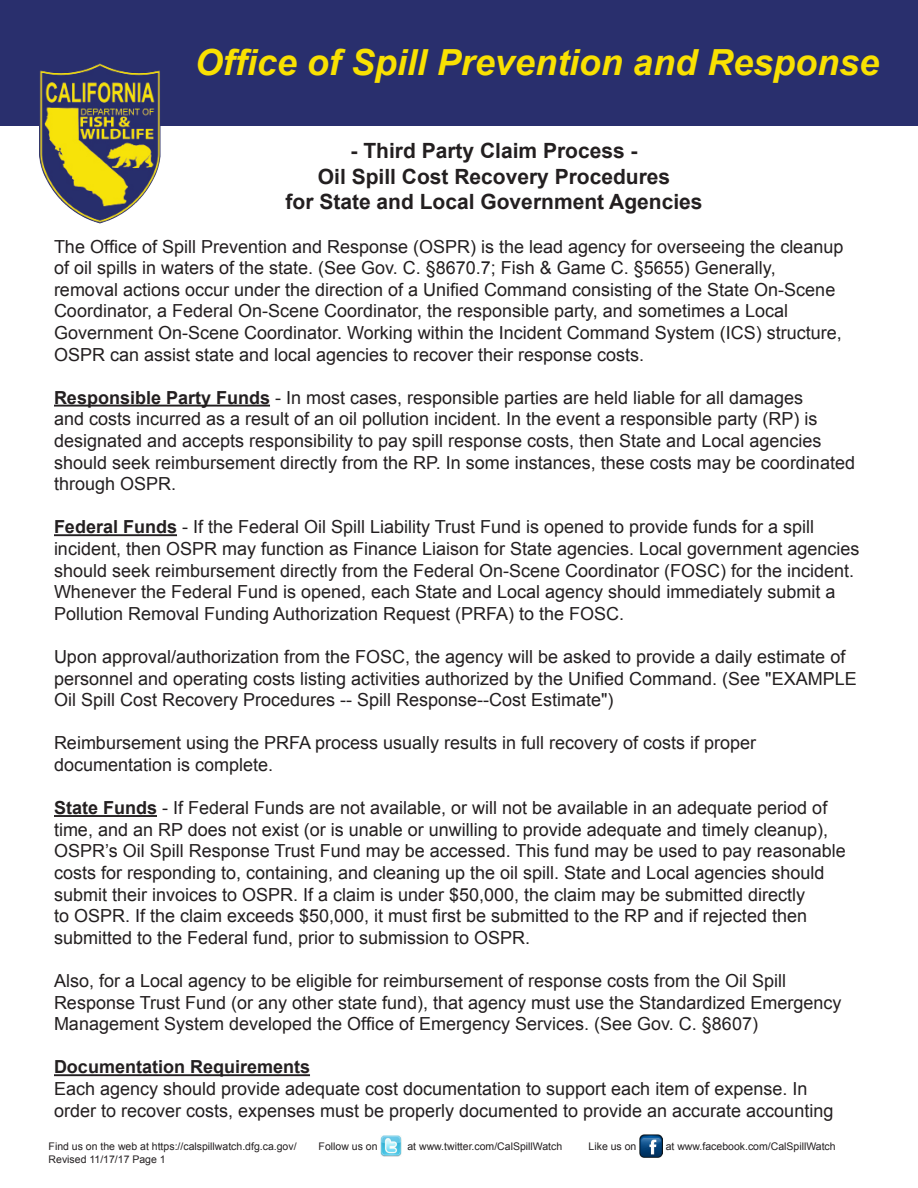
<style>
.page{position:relative;width:918px;height:1188px;background:#fff}
.page>*{position:absolute;margin:0;border:0;box-sizing:border-box;transform-origin:0 0}
.t1{font:italic 700 36px "Arial";color:#f9e102}
.t2{font:700 21px "Arial";color:#231f20}
.t3{font:18px/21.6px "Arial";color:#231f20}
.t4{font:700 18px "Arial";color:#231f20}
.t5{font:10.5px "Arial";color:#231f20}
.s1{font-weight:700}
</style>
<div class="page">
<img style="left:380px;top:1135px;width:22px;height:22px">
<img style="left:639px;top:1134px;width:24px;height:23px">
<div style="left:0;top:0;width:918px;height:126px;background:#292f6d"></div>
<img style="left:39px;top:64px;width:59px;height:151px">
<hr style="left:54px;top:405px;width:216px;height:2px;background:#231f20">
<hr style="left:54px;top:534px;width:123px;height:2px;background:#231f20">
<hr style="left:54px;top:815px;width:103px;height:2px;background:#231f20">
<hr style="left:54px;top:1074px;width:256px;height:2px;background:#231f20">
<p class="t1" style="left:195px;top:38px;width:686px">Office of Spill Prevention and Response</p>
<p class="t2" style="left:351px;top:137px;width:289px">- Third Party Claim Process -</p>
<p class="t2" style="left:318px;top:162px;width:354px">Oil Spill Cost Recovery Procedures</p>
<p class="t2" style="left:286px;top:188px;width:418px">for State and Local Government Agencies</p>
<p class="t3" style="left:54px;top:236px;width:791px">The Office of Spill Prevention and Response (OSPR) is the lead agency for overseeing the cleanup of oil spills in waters of the state. (See Gov. C. §8670.7; Fish &amp; Game C. §5655) Generally, removal actions occur under the direction of a Unified Command consisting of the State On-Scene Coordinator, a Federal On-Scene Coordinator, the responsible party, and sometimes a Local Government On-Scene Coordinator. Working within the Incident Command System (ICS) structure, OSPR can assist state and local agencies to recover their response costs.</p>
<p class="t3" style="left:54px;top:387px;width:803px"><span class="s1">Responsible Party Funds</span> - In most cases, responsible parties are held liable for all damages<br>and costs incurred as a result of an oil pollution incident. In the event a responsible party (RP) is designated and accepts responsibility to pay spill response costs, then State and Local agencies should seek reimbursement directly from the RP. In some instances, these costs may be coordinated through OSPR.</p>
<p class="t3" style="left:54px;top:516px;width:807px"><span class="s1">Federal Funds</span> - If the Federal Oil Spill Liability Trust Fund is opened to provide funds for a spill incident, then OSPR may function as Finance Liaison for State agencies. Local government agencies should seek reimbursement directly from the Federal On-Scene Coordinator (FOSC) for the incident.<br>Whenever the Federal Fund is opened, each State and Local agency should immediately submit a Pollution Removal Funding Authorization Request (PRFA) to the FOSC.</p>
<p class="t3" style="left:54px;top:646px;width:804px">Upon approval/authorization from the FOSC, the agency will be asked to provide a daily estimate of personnel and operating costs listing activities authorized by the Unified Command. (See "EXAMPLE<br>Oil Spill Cost Recovery Procedures -- Spill Response--Cost Estimate")</p>
<p class="t3" style="left:54px;top:732px;width:704px">Reimbursement using the PRFA process usually results in full recovery of costs if proper documentation is complete.</p>
<p class="t3" style="left:54px;top:797px;width:793px"><span class="s1">State Funds</span> - If Federal Funds are not available, or will not be available in an adequate period of time, and an RP does not exist (or is unable or unwilling to provide adequate and timely cleanup), OSPR’s Oil Spill Response Trust Fund may be accessed. This fund may be used to pay reasonable costs for responding to, containing, and cleaning up the oil spill. State and Local agencies should submit their invoices to OSPR. If a claim is under $50,000, the claim may be submitted directly<br>to OSPR. If the claim exceeds $50,000, it must first be submitted to the RP and if rejected then submitted to the Federal fund, prior to submission to OSPR.</p>
<p class="t3" style="left:54px;top:970px;width:789px">Also, for a Local agency to be eligible for reimbursement of response costs from the Oil Spill<br>Response Trust Fund (or any other state fund), that agency must use the Standardized Emergency<br>Management System developed the Office of Emergency Services. (See Gov. C. §8607)</p>
<p class="t4" style="left:54px;top:1055px;width:258px">Documentation Requirements</p>
<p class="t3" style="left:54px;top:1078px;width:781px">Each agency should provide adequate cost documentation to support each item of expense. In order to recover costs, expenses must be properly documented to provide an accurate accounting</p>
<p class="t5" style="left:49px;top:1140px;width:250px">Find us on the web at https://calspillwatch.dfg.ca.gov/</p>
<p class="t5" style="left:319px;top:1140px;width:60px">Follow us on</p>
<p class="t5" style="left:407px;top:1140px;width:156px">at www.twitter.com/CalSpillWatch</p>
<p class="t5" style="left:589px;top:1140px;width:49px">Like us on</p>
<p class="t5" style="left:666px;top:1140px;width:172px">at www.facebook.com/CalSpillWatch</p>
<p class="t5" style="left:49px;top:1152px;width:119px">Revised 11/17/17 Page 1</p>
</div>
